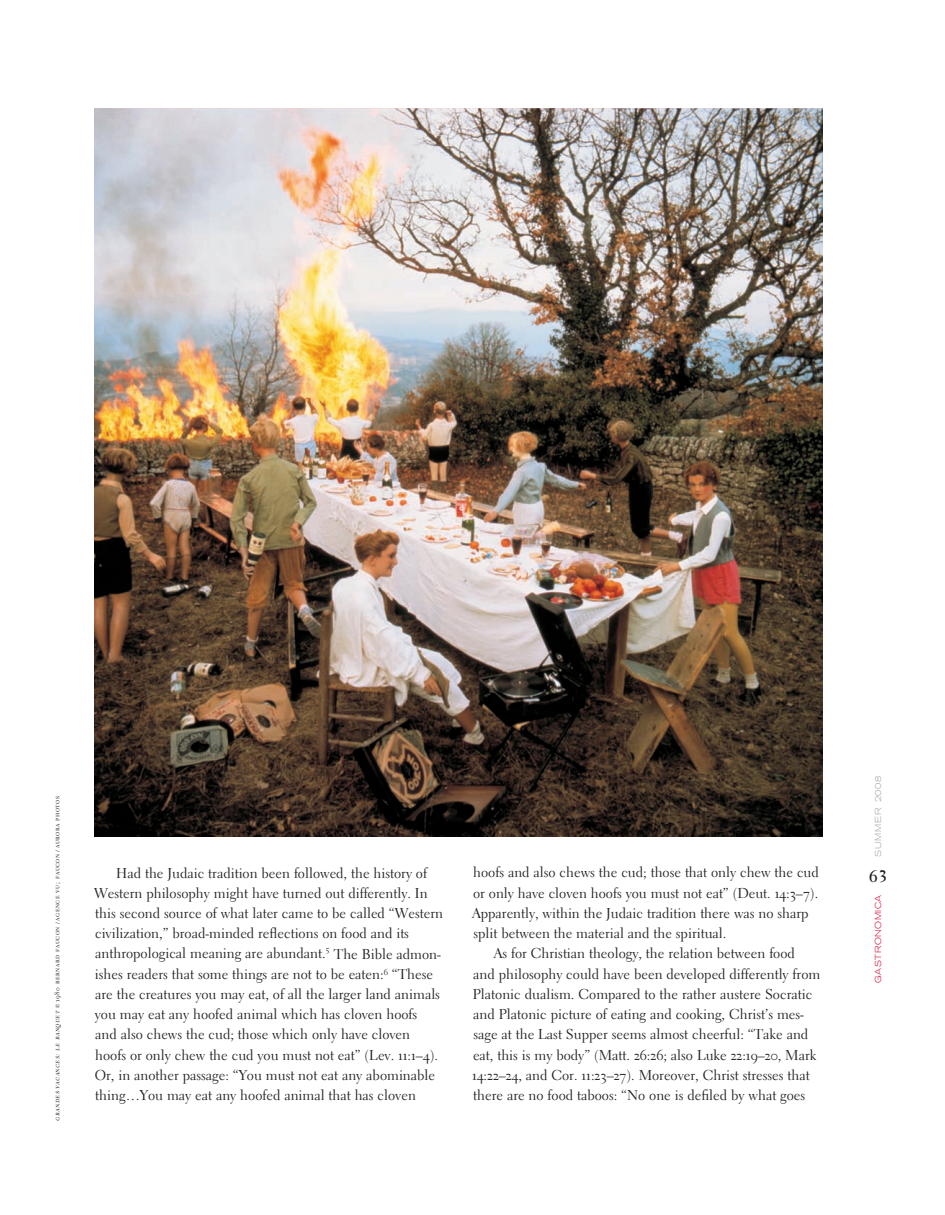
<style>
.page{position:relative;width:945px;height:1215px;background:#fff}
.page>*{position:absolute;margin:0;border:0;box-sizing:border-box;transform-origin:0 0}
.t1{font:700 16.5px "Electra LH";color:#231f20}
.t2{font:14.25px/20.2px "Electra LH Regular Os F";color:#231f20}
.t3{font:300 expanded 8.7px "Akzidenz Grotesk BE";letter-spacing:.06em;color:#d7123e}
.t4{font:300 expanded 8.7px "Akzidenz Grotesk BE";letter-spacing:.09em;color:#a8a9ad}
.t5{font:7.2px "Electra LH Regular SC";letter-spacing:.075em;color:#231f20}
.s1{font-family:"Electra LH Bold Os F";font-size:5.25px}
.s2{font-family:"Electra LH Regular SC"}
</style>
<div class="page">
<img style="left:94px;top:108px;width:729px;height:729px">
<p class="t5" style="left:53px;top:1121px;width:326px;rotate:-90deg">grandes vacances: le banquet <span class="s1">©</span> 1980 bernard faucon <span class="s1">/</span> agence vu; faucon <span class="s1">/</span> aurora photos</p>
<p class="t2" style="left:94px;top:864px;width:350px;text-indent:22px">Had the Judaic tradition been followed, the history of Western philosophy might have turned out differently. In this second source of what later came to be called “Western civilization,” broad-minded reflections on food and its anthropological meaning are abundant.<sup>5</sup> The Bible admon&shy;ishes readers that some things are not to be eaten:<sup>6</sup> “These are the creatures you may eat, of all the larger land animals you may eat any hoofed animal which has cloven hoofs<br>and also chews the cud; those which only have cloven hoofs or only chew the cud you must not eat” (Lev. 11:1–4).<br>Or, in another passage: “You must not eat any abominable thing<span class="s2">…</span>You may eat any hoofed animal that has cloven</p>
<p class="t2" style="left:473px;top:864px;width:347px">hoofs and also chews the cud; those that only chew the cud</p>
<p class="t2" style="left:473px;top:884px;width:347px">or only have cloven hoofs you must not eat” (Deut. 14:3–7).</p>
<p class="t2" style="left:472px;top:904px;width:338px">Apparently, within the Judaic tradition there was no sharp</p>
<p class="t2" style="left:473px;top:925px;width:255px">split between the material and the spiritual.</p>
<p class="t2" style="left:494px;top:945px;width:303px">As for Christian theology, the relation between food</p>
<p class="t2" style="left:473px;top:965px;width:349px">and philosophy could have been developed differently from</p>
<p class="t2" style="left:473px;top:985px;width:341px">Platonic dualism. Compared to the rather austere Socratic</p>
<p class="t2" style="left:473px;top:1006px;width:332px">and Platonic picture of eating and cooking, Christ’s mes-</p>
<p class="t2" style="left:473px;top:1026px;width:336px">sage at the Last Supper seems almost cheerful: “Take and</p>
<p class="t2" style="left:473px;top:1046px;width:345px">eat, this is my body” (Matt. 26:26; also Luke 22:19–20, Mark</p>
<p class="t2" style="left:472px;top:1066px;width:339px">14:22–24, and Cor. 11:23–27). Moreover, Christ stresses that</p>
<p class="t2" style="left:473px;top:1087px;width:333px">there are no food taboos: “No one is defiled by what goes</p>
<p class="t4" style="left:875px;top:857px;width:83px;rotate:-90deg">SUMMER 2008</p>
<p class="t1" style="left:869px;top:870px;width:20px">63</p>
<p class="t3" style="left:875px;top:983px;width:90px;rotate:-90deg">GASTRONOMICA</p>
</div>
